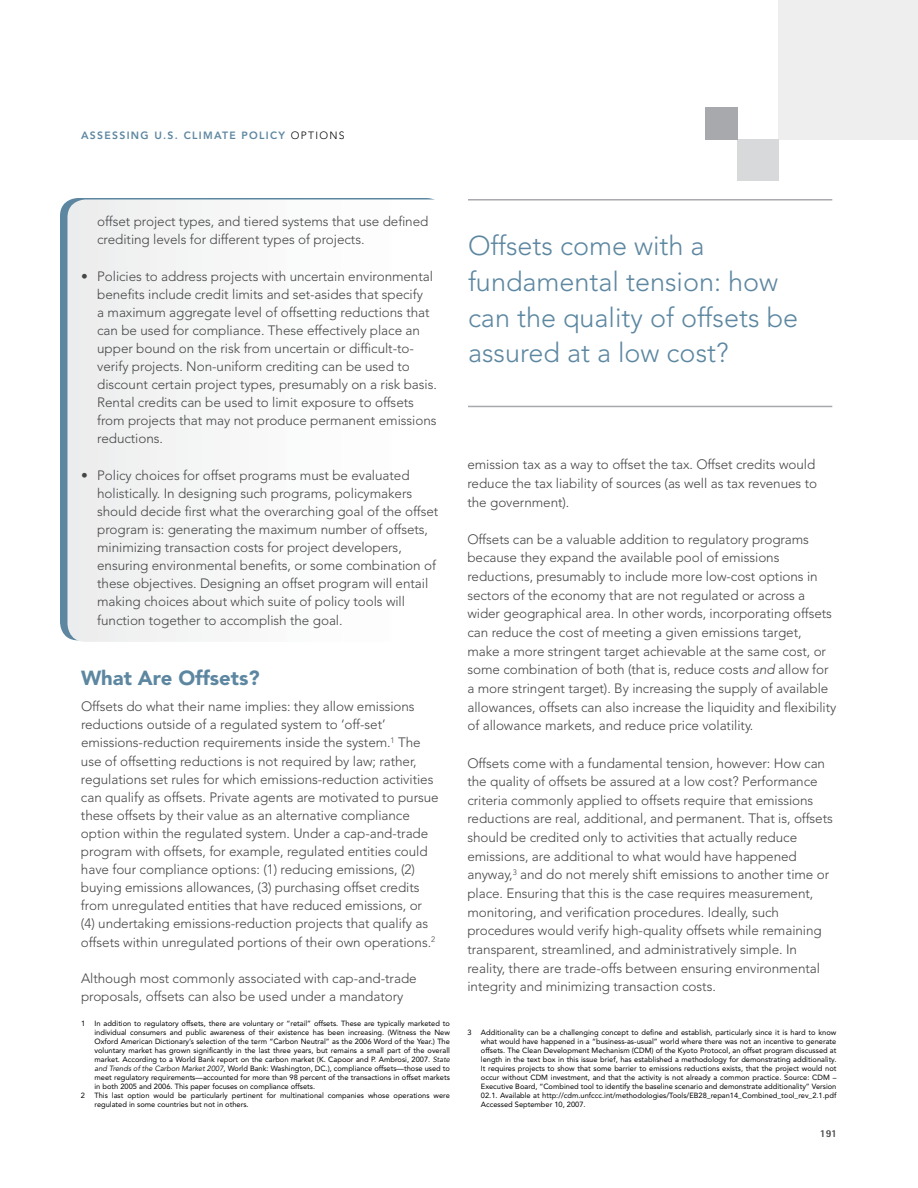
<style>
.page{position:relative;width:918px;height:1188px;background:#fff}
.page>*{position:absolute;margin:0;border:0;box-sizing:border-box;transform-origin:0 0}
.t1{font:300 27px/36px "Avenir";color:#5d87a1}
.t2{font:900 20.25px "Avenir";color:#5d87a1}
.t3{font:300 13.5px/18.1px "Avenir";letter-spacing:-.005em;color:#464648}
.t4{font:800 10.5px "Avenir";color:#5d87a1}
.t5{font:300 10.5px "Avenir";color:#000}
.t6{font:800 10.5px "Rotis Sans Serif";color:#464648}
.t7{font:7.5px/9px "Avenir";color:#000;text-align:justify}
.s1{font-weight:800;color:#5d87a1}
.s2{font-style:italic}
</style>
<div class="page">
<div style="left:779px;top:0;width:139px;height:139px;background:#eeeeef"></div>
<div style="left:737px;top:139px;width:42px;height:42px;background:#d8d9db"></div>
<div style="left:705px;top:107px;width:32px;height:32px;background:#a7a9ac"></div>
<div style="left:60px;top:198px;width:384px;height:442px;background:linear-gradient(to bottom,#5d87a1,#5d87a1);border-radius:18px"></div>
<svg style="left:68px;top:200px;width:376px;height:442px"></svg>
<hr style="left:468px;top:199px;width:364px;height:2px;background:#a7a9ac">
<hr style="left:468px;top:406px;width:364px;height:1px;background:#a7a9ac">
<p class="t4" style="left:81px;top:129px;width:18px">ASSESSING</p>
<p class="t4" style="left:154px;top:129px;width:46px">U.S. CLIMATE</p>
<p class="t4" style="left:241px;top:129px;width:16px">POLIC</p>
<p class="t5" style="left:279px;top:129px;width:21px"><span class="s1">Y</span> options</p>
<p class="t3" style="left:97px;top:213px;width:333px">offset project types, and tiered systems that use defined crediting levels for different types of projects.</p>
<p class="t3" style="left:97px;top:267px;width:341px;text-indent:-16px">• Policies to address projects with uncertain environmental benefits include credit limits and set-asides that specify<br>a maximum aggregate level of offsetting reductions that can be used for compliance. These effectively place an upper bound on the risk from uncertain or difficult-to&shy;verify projects. Non-uniform crediting can be used to discount certain project types, presumably on a risk basis.<br>Rental credits can be used to limit exposure to offsets from projects that may not produce permanent emissions reductions.</p>
<p class="t3" style="left:97px;top:466px;width:343px;text-indent:-16px">• Policy choices for offset programs must be evaluated holistically. In designing such programs, policymakers should decide first what the overarching goal of the offset program is: generating the maximum number of offsets, minimizing transaction costs for project developers, ensuring environmental benefits, or some combination of these objectives. Designing an offset program will entail making choices about which suite of policy tools will function together to accomplish the goal.</p>
<h2 class="t2" style="left:81px;top:666px;width:180px">What Are Offsets?</h2>
<p class="t3" style="left:81px;top:697px;width:359px">Offsets do what their name implies: they allow emissions reductions outside of a regulated system to ‘off-set’ emissions-reduction requirements inside the system.<sup>1</sup> The use of offsetting reductions is not required by law; rather, regulations set rules for which emissions-reduction activities can qualify as offsets. Private agents are motivated to pursue these offsets by their value as an alternative compliance option within the regulated system. Under a cap-and-trade program with offsets, for example, regulated entities could have four compliance options: (1) reducing emissions, (2) buying emissions allowances, (3) purchasing offset credits from unregulated entities that have reduced emissions, or (4) undertaking emissions-reduction projects that qualify as offsets within unregulated portions of their own operations.<sup>2</sup></p>
<p class="t3" style="left:81px;top:969px;width:337px">Although most commonly associated with cap-and-trade proposals, offsets can also be used under a mandatory</p>
<p class="t7" style="left:81px;top:1019px;width:371px">1 I n addition to regulatory offsets, there are voluntary or “retail” offsets. These are typically marketed to</p>
<p class="t7" style="left:94px;top:1028px;width:357px">individual consumers and public awareness of their existence has been increasing. (Witness the New</p>
<p class="t7" style="left:94px;top:1037px;width:357px">Oxford American Dictionary’s selection of the term “Carbon N eutral” as the 2006 Word of the Year.) The</p>
<p class="t7" style="left:94px;top:1046px;width:357px">voluntary market has grown significantly in the last three years, but remains a small part of the overall</p>
<p class="t7" style="left:94px;top:1055px;width:357px">market. According to a World Bank report on the carbon market (K. Capoor and P. Ambrosi, 2007. <span class="s2">State</span></p>
<p class="t7" style="left:94px;top:1064px;width:357px"><span class="s2">and Trends of the Carbon Market 2007</span>, World Bank: Washington, DC.), compliance offsets—those used to</p>
<p class="t7" style="left:94px;top:1073px;width:357px">meet regulatory requirements—accounted for more than 98 percent of the transactions in offset markets</p>
<p class="t7" style="left:94px;top:1082px;width:222px">in both 2005 and 2006. This paper focuses on compliance offsets.</p>
<p class="t7" style="left:81px;top:1091px;width:370px">2 This last option would be particularly pertinent for multinational companies whose operations were</p>
<p class="t7" style="left:94px;top:1100px;width:156px">regulated in some countries but not in others.</p>
<h1 class="t1" style="left:468px;top:227px;width:332px">Offsets come with a fundamental tension: how can the quality of offsets be assured at a low cost?</h1>
<p class="t3" style="left:467px;top:455px;width:351px;line-height:18.6px">emission tax as a way to offset the tax. Offset credits would reduce the tax liability of sources (as well as tax revenues to the government).</p>
<p class="t3" style="left:467px;top:530px;width:370px;line-height:18.6px">Offsets can be a valuable addition to regulatory programs because they expand the available pool of emissions reductions, presumably to include more low-cost options in sectors of the economy that are not regulated or across a wider geographical area. In other words, incorporating offsets can reduce the cost of meeting a given emissions target, make a more stringent target achievable at the same cost, or some combination of both (that is, reduce costs <span class="s2">and</span> allow for a more stringent target). By increasing the supply of available allowances, offsets can also increase the liquidity and flexibility of allowance markets, and reduce price volatility.</p>
<p class="t3" style="left:467px;top:754px;width:367px;line-height:18.6px">Offsets come with a fundamental tension, however: How can the quality of offsets be assured at a low cost? Performance criteria commonly applied to offsets require that emissions reductions are real, additional, and permanent. That is, offsets should be credited only to activities that actually reduce emissions, are additional to what would have happened anyway,<sup>3</sup> and do not merely shift emissions to another time or place. Ensuring that this is the case requires measurement, monitoring, and verification procedures. Ideally, such procedures would verify high-quality offsets while remaining transparent, streamlined, and administratively simple. In reality, there are trade-offs between ensuring environmental integrity and minimizing transaction costs.</p>
<p class="t7" style="left:481px;top:1028px;width:357px;text-indent:-14px">3 Additionality can be a challenging concept to define and establish, particularly since it is hard to know what would have happened in a “business-as-usual” world where there was not an incentive to generate offsets. The Clean Development Mechanism (CD M) of the Kyoto Protocol, an offset program discussed at length in the text box in this issue brief, has established a methodology for demonstrating additionality.<br>It requires projects to show that some barrier to emissions reductions exists, that the project would not occur without CD M investment, and that the activity is not already a common practice. Source: CD M – Executive Board, “Combined tool to identify the baseline scenario and demonstrate additionality” Version 02.1. Available at http://cdm.unfccc.int/methodologies/Tools/EB28_repan14_Combined_tool_rev_2.1.pdf Accessed September 10, 2007.</p>
<p class="t6" style="left:820px;top:1127px;width:19px">191</p>
</div>
